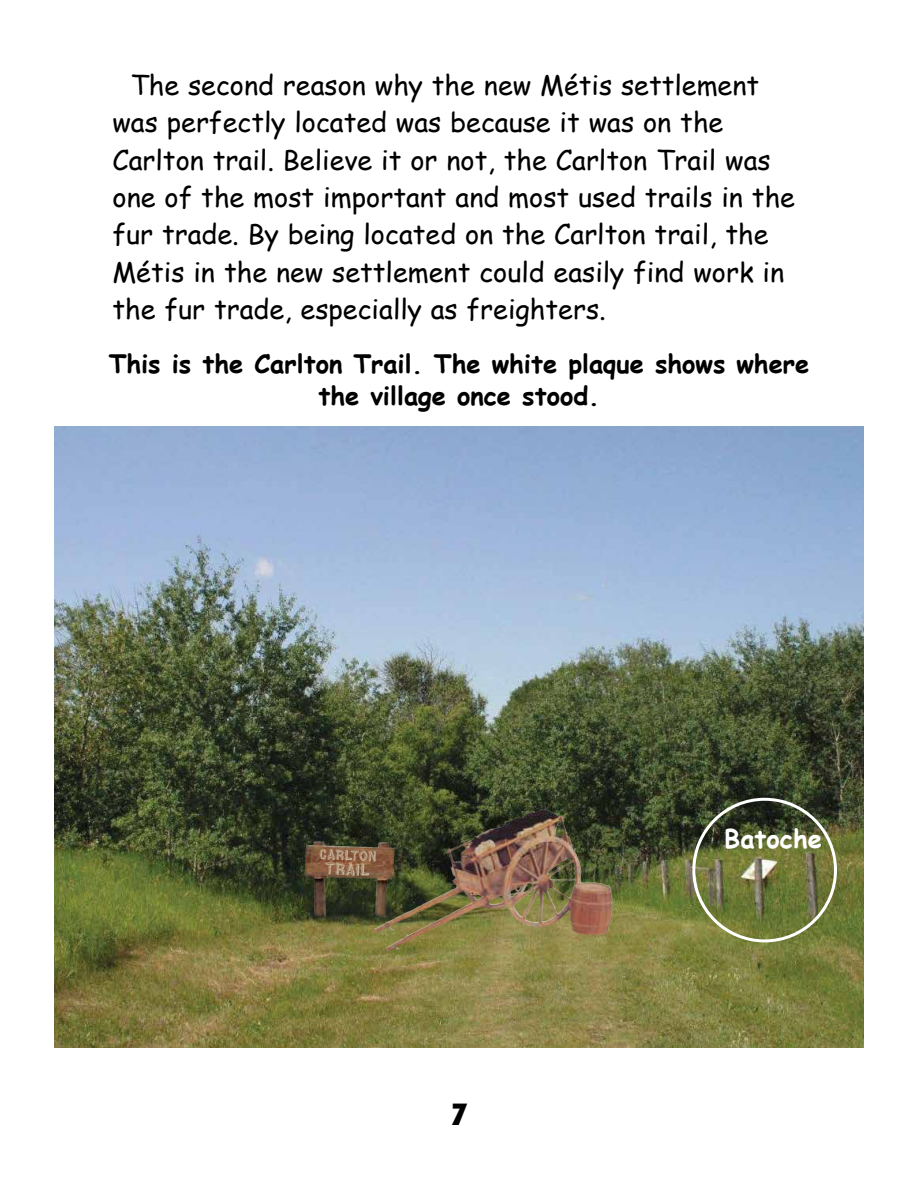
<style>
.page{position:relative;width:918px;height:1188px;background:#fff}
.page>*{position:absolute;margin:0;border:0;box-sizing:border-box;transform-origin:0 0}
.t1{font:700 expanded 30px "Futuri Condensed SW";color:#000}
.t2{font:27px/37.3px "Comic Sans MS";color:#000}
.t3{font:700 25.5px/31.3px "Comic Sans MS";color:#000;text-align:center}
.t4{font:700 25.5px "Comic Sans MS";color:#fff}
</style>
<div class="page">
<img style="left:54px;top:426px;width:810px;height:622px">
<div style="left:692px;top:798px;width:145px;height:144px;border:3px solid #fff;border-radius:50%"></div>
<img style="left:374px;top:809px;width:171px;height:127px">
<img style="left:304px;top:841px;width:91px;height:77px">
<svg style="left:319px;top:848px;width:57px;height:28px;background:#997459"></svg>
<p class="t2" style="left:112px;top:65px;width:684px;text-indent:18px">The second reason why the new Métis settlement was perfectly located was because it was on the Carlton trail. Believe it or not, the Carlton Trail was one of the most important and most used trails in the fur trade. By being located on the Carlton trail, the Métis in the new settlement could easily find work in the fur trade, especially as freighters.</p>
<p class="t3" style="left:109px;top:347px;width:702px">This is the Carlton Trail. The white plaque shows where the village once stood.</p>
<p class="t1" style="left:452px;top:1093px;width:16px">7</p>
<p class="t4" style="left:724px;top:820px;width:99px">Batoche</p>
</div>
